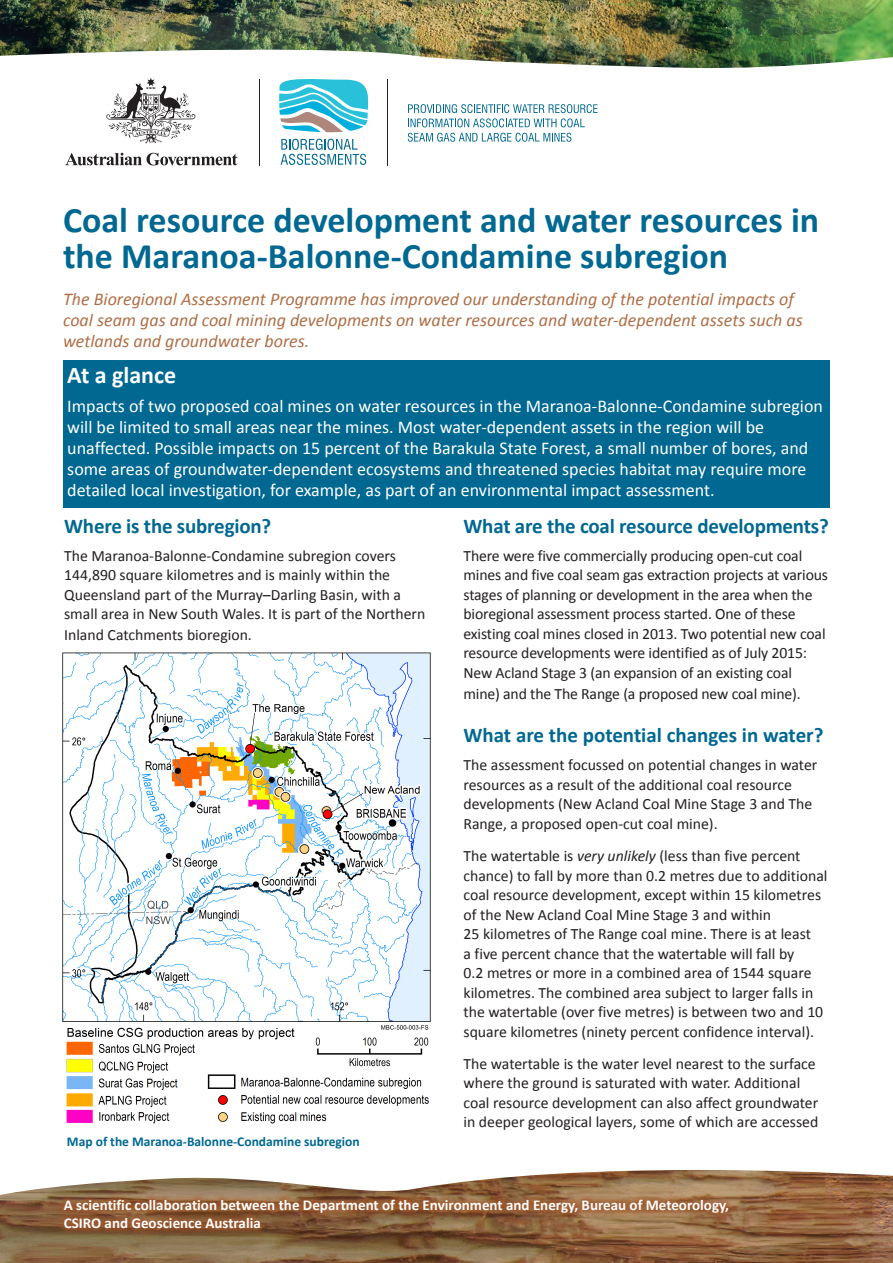
<style>
.page{position:relative;width:893px;height:1263px;background:#fff}
.page>*{position:absolute;margin:0;border:0;box-sizing:border-box;transform-origin:0 0}
.t1{font:700 36px/36px "Calibri";color:#006891}
.t2{font:700 24px "Calibri";color:#fff}
.t3{font:700 21px "Calibri";letter-spacing:-.01em;color:#006891}
.body_text_white{font:18px/21px "Calibri";color:#fff}
.t4{font:italic 18px/21px "Calibri";color:#ae6f47}
.body_text{font:15.75px/19.5px "Calibri";color:#231f20}
.t5{font:700 15px/18px "Calibri";color:#fff}
.t6{font:700 13.5px "Calibri";color:#006891}
.s1{font-style:italic}
</style>
<div class="page">
<img style="left:0;top:0;width:893px;height:69px">
<img style="left:0;top:1170px;width:893px;height:93px">
<svg style="left:279px;top:79px;width:90px;height:53px"></svg>
<svg style="left:281px;top:139px;width:85px;height:26px"></svg>
<svg style="left:408px;top:104px;width:190px;height:23px"></svg>
<svg style="left:408px;top:133px;width:163px;height:9px"></svg>
<hr style="left:387px;top:79px;width:1px;height:86px;background:#231f20">
<hr style="left:259px;top:79px;width:1px;height:86px;background:#231f20">
<svg style="left:65px;top:78px;width:172px;height:87px"></svg>
<div style="left:56px;top:1192px;width:680px;height:44px;background:#a0562a;opacity:.85"></div>
<div style="left:63px;top:360px;width:766px;height:148px;background:#006891"></div>
<img style="left:63px;top:652px;width:368px;height:472px">
<h2 class="t1" style="left:63px;top:202px;width:758px">Coal resource development and water resources in the Maranoa-Balonne-Condamine subregion</h2>
<p class="t4" style="left:63px;top:288px;width:741px">The Bioregional Assessment Programme has improved our understanding of the potential impacts of coal seam gas and coal mining developments on water resources and water-dependent assets such as wetlands and groundwater bores.</p>
<h2 class="t2" style="left:67px;top:359px;width:110px">At a glance</h2>
<p class="body_text_white" style="left:67px;top:396px;width:757px">Impacts of two proposed coal mines on water resources in the Maranoa-Balonne-Condamine subregion will be limited to small areas near the mines. Most water-dependent assets in the region will be unaffected. Possible impacts on 15 percent of the Barakula State Forest, a small number of bores, and some areas of groundwater-dependent ecosystems and threatened species habitat may require more detailed local investigation, for example, as part of an environmental impact assessment.</p>
<p class="t3" style="left:64px;top:512px;width:209px">Where is the subregion?</p>
<p class="body_text" style="left:64px;top:546px;width:363px">The Maranoa-Balonne-Condamine subregion covers 144,890 square kilometres and is mainly within the Queensland part of the Murray–Darling Basin, with a small area in New South Wales. It is part of the Northern</p>
<p class="body_text" style="left:64px;top:625px;width:189px">Inland Catchments bioregion.</p>
<p class="t6" style="left:67px;top:1132px;width:294px">Map of the Maranoa-Balonne-Condamine subregion</p>
<p class="t3" style="left:463px;top:512px;width:367px">What are the coal resource developments?</p>
<p class="body_text" style="left:463px;top:546px;width:366px">There were five commercially producing open-cut coal mines and five coal seam gas extraction projects at various stages of planning or development in the area when the bioregional assessment process started. One of these existing coal mines closed in 2013. Two potential new coal resource developments were identified as of July 2015:<br>New Acland Stage 3 (an expansion of an existing coal</p>
<p class="body_text" style="left:463px;top:684px;width:339px">mine) and the The Range (a proposed new coal mine).</p>
<p class="t3" style="left:463px;top:722px;width:361px">What are the potential changes in water?</p>
<p class="body_text" style="left:463px;top:755px;width:355px">The assessment focussed on potential changes in water resources as a result of the additional coal resource developments (New Acland Coal Mine Stage 3 and The Range, a proposed open-cut coal mine).</p>
<p class="body_text" style="left:463px;top:846px;width:365px">The watertable is <span class="s1">very unlikely</span> (less than five percent chance) to fall by more than 0.2 metres due to additional coal resource development, except within 15 kilometres of the New Acland Coal Mine Stage 3 and within<br>25 kilometres of The Range coal mine. There is at least<br>a five percent chance that the watertable will fall by<br>0.2 metres or more in a combined area of 1544 square kilometres. The combined area subject to larger falls in the watertable (over five metres) is between two and 10 square kilometres (ninety percent confidence interval).</p>
<p class="body_text" style="left:463px;top:1054px;width:356px">The watertable is the water level nearest to the surface where the ground is saturated with water. Additional coal resource development can also affect groundwater in deeper geological layers, some of which are accessed</p>
<p class="t5" style="left:64px;top:1196px;width:667px">A scientific collaboration between the Department of the Environment and Energy, Bureau of Meteorology,<br>CSIRO and Geoscience Australia</p>
</div>
